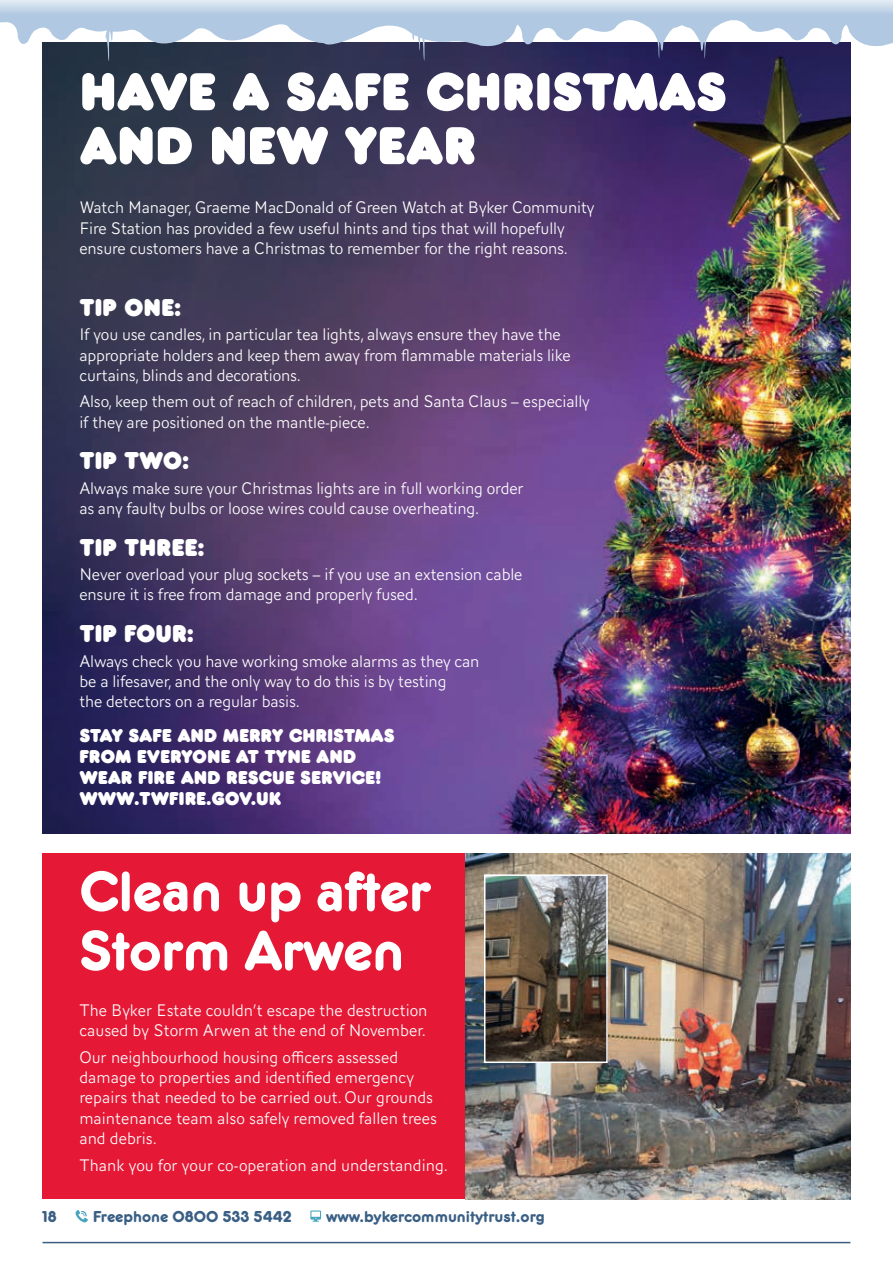
<style>
.page{position:relative;width:893px;height:1263px;background:#fff}
.page>*{position:absolute;margin:0;border:0;box-sizing:border-box;transform-origin:0 0}
.t1{font:59.25px/59.2px "Frankfurter Medium Plain";letter-spacing:-.01em;color:#fff}
.t2{font:55.5px/54px "Frankfurter Plain";letter-spacing:-.01em;color:#fff}
.t3{font:25.5px "Frankfurter Plain";letter-spacing:-.01em;color:#fff}
.t4{font:19.5px/21px "Frankfurter Plain";letter-spacing:-.01em;color:#fff}
.t5{font:300 17.25px/20.2px "AW Conqueror Std Sans";letter-spacing:-.01em;color:#fff;scale:.95 1}
.t6{font:16.5px "Frankfurter Medium Plain";color:#3a5f85}
</style>
<div class="page">
<hr style="left:43px;top:1242px;width:807px;height:1px;background:#3a5f85">
<svg style="left:310px;top:1210px;width:11px;height:12px"></svg>
<svg style="left:76px;top:1210px;width:12px;height:12px"></svg>
<img style="left:43px;top:65px;width:807px;height:768px">
<div style="left:43px;top:853px;width:807px;height:346px;background:#e51836"></div>
<svg style="left:0;top:0;width:688px;height:70px;background:#8e9ab1"></svg>
<svg style="left:676px;top:0;width:217px;height:65px"></svg>
<img style="left:466px;top:853px;width:384px;height:346px">
<img style="left:487px;top:877px;width:118px;height:183px">
<div style="left:484px;top:874px;width:124px;height:189px;border:2px solid #fff"></div>
<h2 class="t2" style="left:79px;top:64px;width:649px">HAVE A SAFE CHRISTMAS<br>AND NEW YEAR</h2>
<p class="t5" style="left:79px;top:197px;width:544px">Watch Manager, Graeme MacDonald of Green Watch at Byker Community<br>Fire Station has provided a few useful hints and tips that will hopefully ensure customers have a Christmas to remember for the right reasons.</p>
<h3 class="t3" style="left:79px;top:292px;width:103px">TIP ONE:</h3>
<p class="t5" style="left:79px;top:324px;width:519px">If you use candles, in particular tea lights, always ensure they have the appropriate holders and keep them away from flammable materials like curtains, blinds and decorations.</p>
<p class="t5" style="left:79px;top:391px;width:539px">Also, keep them out of reach of children, pets and Santa Claus – especially if they are positioned on the mantle-piece.</p>
<h3 class="t3" style="left:79px;top:446px;width:111px">TIP TWO:</h3>
<p class="t5" style="left:79px;top:478px;width:469px">Always make sure your Christmas lights are in full working order as any faulty bulbs or loose wires could cause overheating.</p>
<h3 class="t3" style="left:79px;top:532px;width:127px">TIP THREE:</h3>
<p class="t5" style="left:79px;top:564px;width:468px">Never overload your plug sockets – if you use an extension cable ensure it is free from damage and properly fused.</p>
<h3 class="t3" style="left:79px;top:618px;width:116px">TIP FOUR:</h3>
<p class="t5" style="left:79px;top:650px;width:423px">Always check you have working smoke alarms as they can be a lifesaver, and the only way to do this is by testing<br>the detectors on a regular basis.</p>
<p class="t4" style="left:79px;top:725px;width:317px">STAY SAFE AND MERRY CHRISTMAS<br>FROM EVERYONE AT TYNE AND<br>WEAR FIRE AND RESCUE SERVICE!<br>WWW.TWFIRE.GOV.UK</p>
<h1 class="t1" style="left:79px;top:861px;width:353px">Clean up after<br>Storm Arwen</h1>
<p class="t5" style="left:79px;top:1000px;width:368px">The Byker Estate couldn’t escape the destruction caused by Storm Arwen at the end of November.</p>
<p class="t5" style="left:79px;top:1047px;width:378px">Our neighbourhood housing officers assessed damage to properties and identified emergency repairs that needed to be carried out. Our grounds maintenance team also safely removed fallen trees and debris.</p>
<p class="t5" style="left:79px;top:1155px;width:389px">Thank you for your co-operation and understanding.</p>
<p class="t6" style="left:43px;top:1206px;width:16px">18</p>
<p class="t6" style="left:93px;top:1206px;width:200px">Freephone 0800 533 5442</p>
<p class="t6" style="left:326px;top:1206px;width:220px">www.bykercommunitytrust.org</p>
</div>
